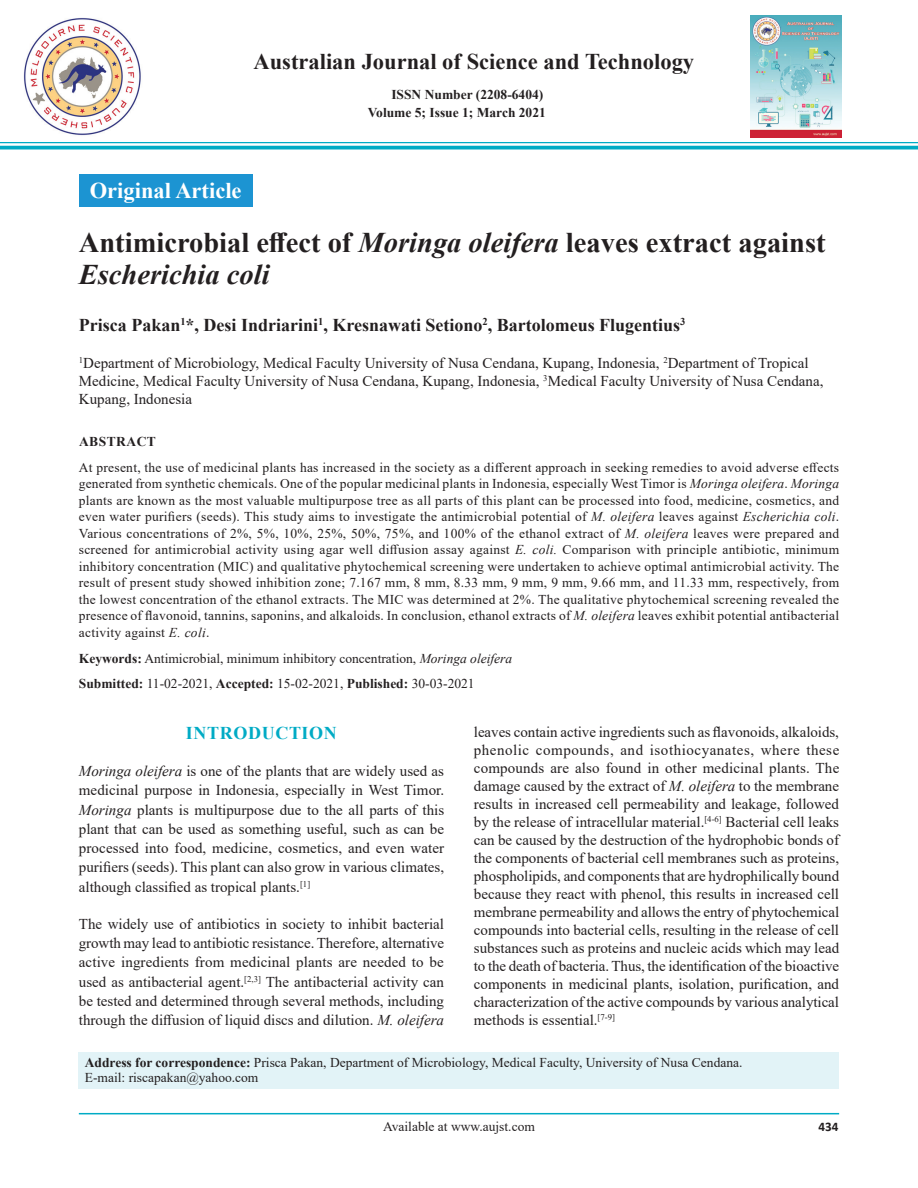
<style>
.page{position:relative;width:918px;height:1188px;background:#fff}
.page>*{position:absolute;margin:0;border:0;box-sizing:border-box;transform-origin:0 0}
.AT{font:700 28.5px/31.5px "Times New Roman";color:#231f20}
.Journal_Name{font:700 22.5px "Times New Roman";color:#231f20}
.AH{font:700 22.5px "Times New Roman";color:#fff}
.AU{font:700 18px "Times New Roman";color:#231f20}
.t1{font:700 18px "Times New Roman";letter-spacing:.035em;color:#00abc5}
.TX{font:15px/18px "Times New Roman";color:#231f20;text-align:justify}
.AFF{font:15px/18px "Times New Roman";color:#231f20}
.ABS{font:13.5px/16.5px "Times New Roman";letter-spacing:.015em;color:#231f20;text-align:justify}
.ADD{font:13.5px/15px "Times New Roman";color:#231f20}
.KWD{font:13.5px "Times New Roman";color:#231f20}
.HIS{font:13.5px "Times New Roman";color:#231f20}
.VOl_Num{font:700 13.5px "Times New Roman";color:#231f20}
.Web_RF{font:13.5px "Times New Roman";color:#231f20}
.ABSH{font:700 13.5px "Times New Roman";letter-spacing:.035em;color:#231f20}
.Num{font:700 13.05px "Calibri";color:#231f20}
.s1{font-style:italic}
.s2{font-weight:700}
</style>
<div class="page">
<hr style="left:79px;top:1113px;width:760px;height:1px;background:#00abc5">
<div style="left:79px;top:1052px;width:760px;height:36px;background:#e2f3f7"></div>
<div style="left:79px;top:174px;width:174px;height:33px;background:#1c94d2"></div>
<img style="left:23px;top:18px;width:118px;height:118px">
<img style="left:750px;top:16px;width:91px;height:121px">
<hr style="left:0;top:142px;width:918px;height:1px;background:#00abc5">
<hr style="left:0;top:146px;width:918px;height:3px;background:#00abc5">
<p class="Journal_Name" style="left:254px;top:45px;width:442px">Australian Journal of Science and Technology</p>
<p class="VOl_Num" style="left:391px;top:85px;width:154px">ISSN Number (2208-6404)</p>
<p class="VOl_Num" style="left:368px;top:103px;width:180px">Volume 5; Issue 1; March 2021</p>
<p class="AH" style="left:90px;top:174px;width:153px">Original Article</p>
<p class="AT" style="left:79px;top:226px;width:748px">Antimicrobial effect of <span class="s1">Moringa oleifera</span> leaves extract against<br><span class="s1">Escherichia coli</span></p>
<p class="AU" style="left:79px;top:312px;width:608px">Prisca Pakan<sup>1</sup>*, Desi Indriarini<sup>1</sup>, Kresnawati Setiono<sup>2</sup>, Bartolomeus Flugentius<sup>3</sup></p>
<p class="AFF" style="left:79px;top:354px;width:746px"><sup>1</sup>Department of Microbiology, Medical Faculty University of Nusa Cendana, Kupang, Indonesia, <sup>2</sup>Department of Tropical<br>Medicine, Medical Faculty University of Nusa Cendana, Kupang, Indonesia, <sup>3</sup>Medical Faculty University of Nusa Cendana,<br>Kupang, Indonesia</p>
<p class="ABSH" style="left:79px;top:432px;width:78px">ABSTRACT</p>
<p class="ABS" style="left:79px;top:458px;width:762px">At present, the use of medicinal plants has increased in the society as a different approach in seeking remedies to avoid adverse effects generated from synthetic chemicals. One of the popular medicinal plants in Indonesia, especially West Timor is <span class="s1">Moringa oleifera</span>. <span class="s1">Moringa </span>plants are known as the most valuable multipurpose tree as all parts of this plant can be processed into food, medicine, cosmetics, and even water purifiers (seeds). This study aims to investigate the antimicrobial potential of <span class="s1">M. oleifera</span> leaves against <span class="s1">Escherichia coli</span>.<br>Various concentrations of 2%, 5%, 10%, 25%, 50%, 75%, and 100% of the ethanol extract of <span class="s1">M. oleifera</span> leaves were prepared and screened for antimicrobial activity using agar well diffusion assay against <span class="s1">E. coli.</span> Comparison with principle antibiotic, minimum inhibitory concentration (MIC) and qualitative phytochemical screening were undertaken to achieve optimal antimicrobial activity. The result of present study showed inhibition zone; 7.167 mm, 8 mm, 8.33 mm, 9 mm, 9 mm, 9.66 mm, and 11.33 mm, respectively, from the lowest concentration of the ethanol extracts. The MIC was determined at 2%. The qualitative phytochemical screening revealed the presence of flavonoid, tannins, saponins, and alkaloids. In conclusion, ethanol extracts of <span class="s1">M. oleifera</span> leaves exhibit potential antibacterial activity against <span class="s1">E. coli</span>.</p>
<p class="KWD" style="left:79px;top:649px;width:435px"><span class="s2">Keywords:</span> Antimicrobial, minimum inhibitory concentration, <span class="s1">Moringa oleifera</span></p>
<p class="HIS" style="left:79px;top:674px;width:397px"><span class="s2">Submitted:</span> 11-02-2021, <span class="s2">Accepted:</span> 15-02-2021, <span class="s2">Published:</span> 30-03-2021</p>
<h1 class="t1" style="left:186px;top:720px;width:152px">INTRODUCTION</h1>
<p class="TX" style="left:79px;top:761px;width:367px;line-height:19.2px"><span class="s1">Moringa oleifera</span> is one of the plants that are widely used as medicinal purpose in Indonesia, especially in West Timor.<br><span class="s1">Moringa</span> plants is multipurpose due to the all parts of this plant that can be used as something useful, such as can be processed into food, medicine, cosmetics, and even water purifiers (seeds). This plant can also grow in various climates, although classified as tropical plants.<sup>[1]</sup></p>
<p class="TX" style="left:79px;top:914px;width:367px;line-height:19.2px">The widely use of antibiotics in society to inhibit bacterial growth may lead to antibiotic resistance. Therefore, alternative active ingredients from medicinal plants are needed to be used as antibacterial agent.<sup>[2,3]</sup> The antibacterial activity can be tested and determined through several methods, including through the diffusion of liquid discs and dilution. <span class="s1">M. oleifera</span></p>
<p class="TX" style="left:474px;top:723px;width:367px">leaves contain active ingredients such as flavonoids, alkaloids, phenolic compounds, and isothiocyanates, where these compounds are also found in other medicinal plants. The damage caused by the extract of <span class="s1">M. oleifera</span> to the membrane results in increased cell permeability and leakage, followed by the release of intracellular material.<sup>[4-6]</sup> Bacterial cell leaks can be caused by the destruction of the hydrophobic bonds of the components of bacterial cell membranes such as proteins, phospholipids, and components that are hydrophilically bound because they react with phenol, this results in increased cell membrane permeability and allows the entry of phytochemical compounds into bacterial cells, resulting in the release of cell substances such as proteins and nucleic acids which may lead to the death of bacteria. Thus, the identification of the bioactive components in medicinal plants, isolation, purification, and characterization of the active compounds by various analytical methods is essential.<sup>[7-9]</sup></p>
<p class="ADD" style="left:85px;top:1055px;width:659px"><span class="s2">Address for correspondence:</span> Prisca Pakan, Department of Microbiology, Medical Faculty, University of Nusa Cendana.<br>E-mail: riscapakan@yahoo.com</p>
<p class="Web_RF" style="left:383px;top:1117px;width:153px">Available at www.aujst.com</p>
<p class="Num" style="left:819px;top:1118px;width:21px">434</p>
</div>
